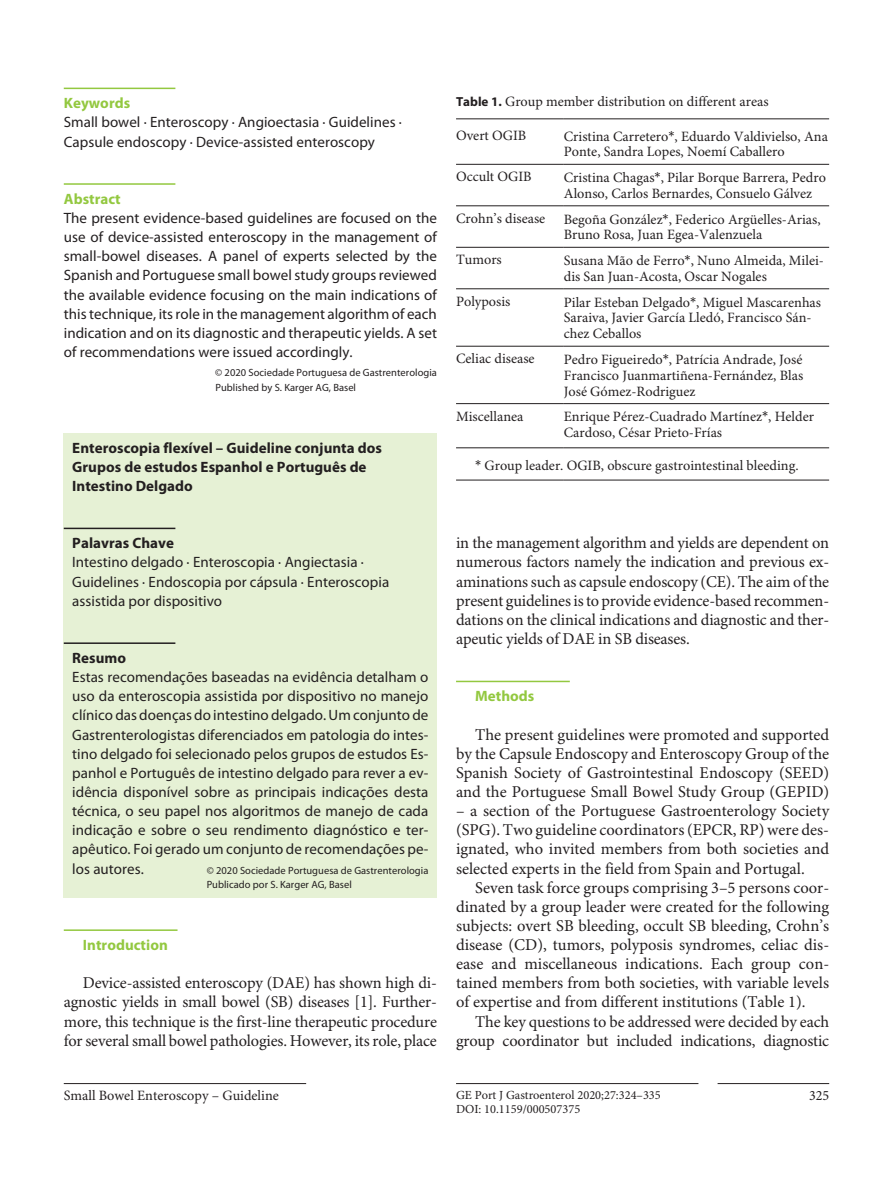
<style>
.page{position:relative;width:893px;height:1191px;background:#fff}
.page>*{position:absolute;margin:0;border:0;box-sizing:border-box;transform-origin:0 0}
.t1{font:16.5px/19px "Minion Pro";letter-spacing:-.01em;color:#231f20;text-align:justify}
.t2{font:15px/19.2px "Myriad Pro";letter-spacing:.005em;color:#231f20}
.t3{font:700 15px/19.2px "Myriad Pro";letter-spacing:.005em;color:#231f20}
.t4{font:700 15px "Myriad Pro";letter-spacing:.005em;color:#93c840}
.t5{font:14.25px/15.9px "Minion Pro";color:#231f20}
.t6{font:12.3px "Minion Pro";color:#231f20}
.t7{font:10.5px/14.7px "Myriad Pro";letter-spacing:.005em;color:#231f20}
.s1{font-family:"Myriad Pro";font-weight:700;font-size:13.2px}
.s2{font-family:"Cambria"}
</style>
<div class="page">
<hr style="left:718px;top:1083px;width:111px;height:1px;background:#231f20">
<hr style="left:456px;top:1083px;width:242px;height:1px;background:#231f20">
<hr style="left:64px;top:1083px;width:242px;height:1px;background:#231f20">
<div style="left:64px;top:433px;width:373px;height:464px;background:#e6f1d5"></div>
<hr style="left:64px;top:88px;width:111px;height:1px;background:#93c840">
<hr style="left:64px;top:183px;width:111px;height:2px;background:#93c840">
<hr style="left:64px;top:527px;width:111px;height:2px;background:#231f20">
<hr style="left:64px;top:642px;width:111px;height:2px;background:#231f20">
<hr style="left:64px;top:929px;width:114px;height:2px;background:#93c840">
<hr style="left:456px;top:680px;width:114px;height:2px;background:#93c840">
<hr style="left:456px;top:118px;width:108px;height:1px;background:#231f20">
<hr style="left:564px;top:118px;width:265px;height:1px;background:#231f20">
<hr style="left:456px;top:164px;width:108px;height:1px;background:#231f20">
<hr style="left:564px;top:164px;width:265px;height:1px;background:#231f20">
<hr style="left:456px;top:205px;width:108px;height:1px;background:#231f20">
<hr style="left:564px;top:205px;width:265px;height:1px;background:#231f20">
<hr style="left:456px;top:247px;width:108px;height:1px;background:#231f20">
<hr style="left:564px;top:247px;width:265px;height:1px;background:#231f20">
<hr style="left:456px;top:288px;width:108px;height:1px;background:#231f20">
<hr style="left:564px;top:288px;width:265px;height:1px;background:#231f20">
<hr style="left:456px;top:346px;width:108px;height:1px;background:#231f20">
<hr style="left:564px;top:346px;width:265px;height:1px;background:#231f20">
<hr style="left:456px;top:403px;width:108px;height:1px;background:#231f20">
<hr style="left:564px;top:403px;width:265px;height:1px;background:#231f20">
<hr style="left:456px;top:447px;width:108px;height:1px;background:#231f20">
<hr style="left:564px;top:447px;width:265px;height:1px;background:#231f20">
<hr style="left:456px;top:480px;width:108px;height:1px;background:#231f20">
<hr style="left:564px;top:480px;width:265px;height:1px;background:#231f20">
<p class="t4" style="left:64px;top:95px;width:68px">Keywords</p>
<p class="t2" style="left:64px;top:113px;width:340px">Small bowel · Enteroscopy · Angioectasia · Guidelines ·<br>Capsule endoscopy · Device-assisted enteroscopy</p>
<p class="t4" style="left:64px;top:190px;width:59px">Abstract</p>
<p class="t2" style="left:64px;top:209px;width:375px;text-align:justify">The present evidence-based guidelines are focused on the use of device-assisted enteroscopy in the management of small-bowel diseases. A panel of experts selected by the Spanish and Portuguese small bowel study groups reviewed the available evidence focusing on the main indications of this technique, its role in the management algorithm of each indication and on its diagnostic and therapeutic yields. A set of recommendations were issued accordingly.</p>
<p class="t7" style="left:215px;top:365px;width:223px">© 2020 Sociedade Portuguesa de Gastrenterologia<br>Published by S. Karger AG, Basel</p>
<p class="t3" style="left:72px;top:438px;width:311px">Enteroscopia flexível – Guideline conjunta dos<br>Grupos de estudos Espanhol e Português de<br>Intestino Delgado</p>
<p class="t3" style="left:72px;top:534px;width:103px">Palavras Chave</p>
<p class="t2" style="left:72px;top:553px;width:318px">Intestino delgado · Enteroscopia · Angiectasia ·<br>Guidelines · Endoscopia por cápsula · Enteroscopia assistida por dispositivo</p>
<p class="t3" style="left:72px;top:648px;width:55px">Resumo</p>
<p class="t2" style="left:72px;top:668px;width:358px;text-align:justify">Estas recomendações baseadas na evidência detalham o uso da enteroscopia assistida por dispositivo no manejo clínico das doenças do intestino delgado. Um conjunto de Gastrenterologistas diferenciados em patologia do intes&shy;tino delgado foi selecionado pelos grupos de estudos Es&shy;panhol e Português de intestino delgado para rever a ev&shy;idência disponível sobre as principais indicações desta técnica, o seu papel nos algoritmos de manejo de cada indicação e sobre o seu rendimento diagnóstico e ter&shy;apêutico. Foi gerado um conjunto de recomendações pe&shy;los autores.</p>
<p class="t7" style="left:207px;top:863px;width:223px">© 2020 Sociedade Portuguesa de Gastrenterologia<br>Publicado por S. Karger AG, Basel</p>
<p class="t4" style="left:83px;top:936px;width:86px">Introduction</p>
<p class="t1" style="left:64px;top:974px;width:375px;text-indent:19px">Device-assisted enteroscopy (DAE) has shown high di&shy;agnostic yields in small bowel (SB) diseases [1]. Further&shy;more, this technique is the first-line therapeutic procedure for several small bowel pathologies. However, its role, place</p>
<p class="t5" style="left:456px;top:94px;width:314px"><span class="s1">Table 1.</span> Group member distribution on different areas</p>
<p class="t5" style="left:456px;top:128px;width:72px">Overt OGIB</p>
<p class="t5" style="left:564px;top:129px;width:266px">Cristina Carretero<span class="s2">*</span>, Eduardo Valdivielso, Ana<br>Ponte, Sandra Lopes, Noemí Caballero</p>
<p class="t5" style="left:456px;top:169px;width:77px">Occult OGIB</p>
<p class="t5" style="left:564px;top:170px;width:264px">Cristina Chagas<span class="s2">*</span>, Pilar Borque Barrera, Pedro<br>Alonso, Carlos Bernardes, Consuelo Gálvez</p>
<p class="t5" style="left:456px;top:211px;width:91px">Crohn’s disease</p>
<p class="t5" style="left:564px;top:212px;width:258px">Begoña González<span class="s2">*</span>, Federico Argüelles-Arias,<br>Bruno Rosa, Juan Egea-Valenzuela</p>
<p class="t5" style="left:456px;top:252px;width:47px">Tumors</p>
<p class="t5" style="left:564px;top:253px;width:262px">Susana Mão de Ferro<span class="s2">*</span>, Nuno Almeida, Milei&shy;dis San Juan-Acosta, Oscar Nogales</p>
<p class="t5" style="left:456px;top:294px;width:56px">Polyposis</p>
<p class="t5" style="left:564px;top:294px;width:259px">Pilar Esteban Delgado<span class="s2">*</span>, Miguel Mascarenhas<br>Saraiva, Javier García Lledó, Francisco Sán&shy;chez Ceballos</p>
<p class="t5" style="left:456px;top:351px;width:80px">Celiac disease</p>
<p class="t5" style="left:564px;top:352px;width:241px;text-align:justify">Pedro Figueiredo<span class="s2">*</span>, Patrícia Andrade, José Francisco Juanmartiñena-Fernández, Blas José Gómez-Rodriguez</p>
<p class="t5" style="left:456px;top:409px;width:69px">Miscellanea</p>
<p class="t5" style="left:564px;top:409px;width:252px">Enrique Pérez-Cuadrado Martínez<span class="s2">*</span>, Helder<br>Cardoso, César Prieto-Frías</p>
<p class="t5" style="left:475px;top:457px;width:325px"><span class="s2">*</span> Group leader. OGIB, obscure gastrointestinal bleeding.</p>
<p class="t1" style="left:456px;top:534px;width:375px">in the management algorithm and yields are dependent on numerous factors namely the indication and previous ex&shy;aminations such as capsule endoscopy (CE). The aim of the present guidelines is to provide evidence-based recommen&shy;dations on the clinical indications and diagnostic and ther&shy;apeutic yields of DAE in SB diseases.</p>
<p class="t4" style="left:475px;top:688px;width:61px">Methods</p>
<p class="t1" style="left:456px;top:725px;width:375px;text-indent:19px">The present guidelines were promoted and supported by the Capsule Endoscopy and Enteroscopy Group of the Spanish Society of Gastrointestinal Endoscopy (SEED) and the Portuguese Small Bowel Study Group (GEPID)</p>
<p class="t1" style="left:456px;top:802px;width:375px">– a section of the Portuguese Gastroenterology Society (SPG). Two guideline coordinators (EPCR, RP) were des&shy;ignated, who invited members from both societies and selected experts in the field from Spain and Portugal.</p>
<p class="t1" style="left:456px;top:878px;width:375px;text-indent:19px">Seven task force groups comprising 3–5 persons coor&shy;dinated by a group leader were created for the following subjects: overt SB bleeding, occult SB bleeding, Crohn’s disease (CD), tumors, polyposis syndromes, celiac dis&shy;ease and miscellaneous indications. Each group con&shy;tained members from both societies, with variable levels of expertise and from different institutions (Table 1).</p>
<p class="t1" style="left:456px;top:1012px;width:375px;text-align:right">The key questions to be addressed were decided by each group coordinator but included indications, diagnostic</p>
<p class="t5" style="left:64px;top:1088px;width:217px">Small Bowel Enteroscopy – Guideline</p>
<p class="t6" style="left:456px;top:1087px;width:206px">GE Port J Gastroenterol 2020;27:324–335</p>
<p class="t5" style="left:809px;top:1088px;width:22px">325</p>
<p class="t6" style="left:456px;top:1101px;width:126px">DOI: 10.1159/000507375</p>
</div>
